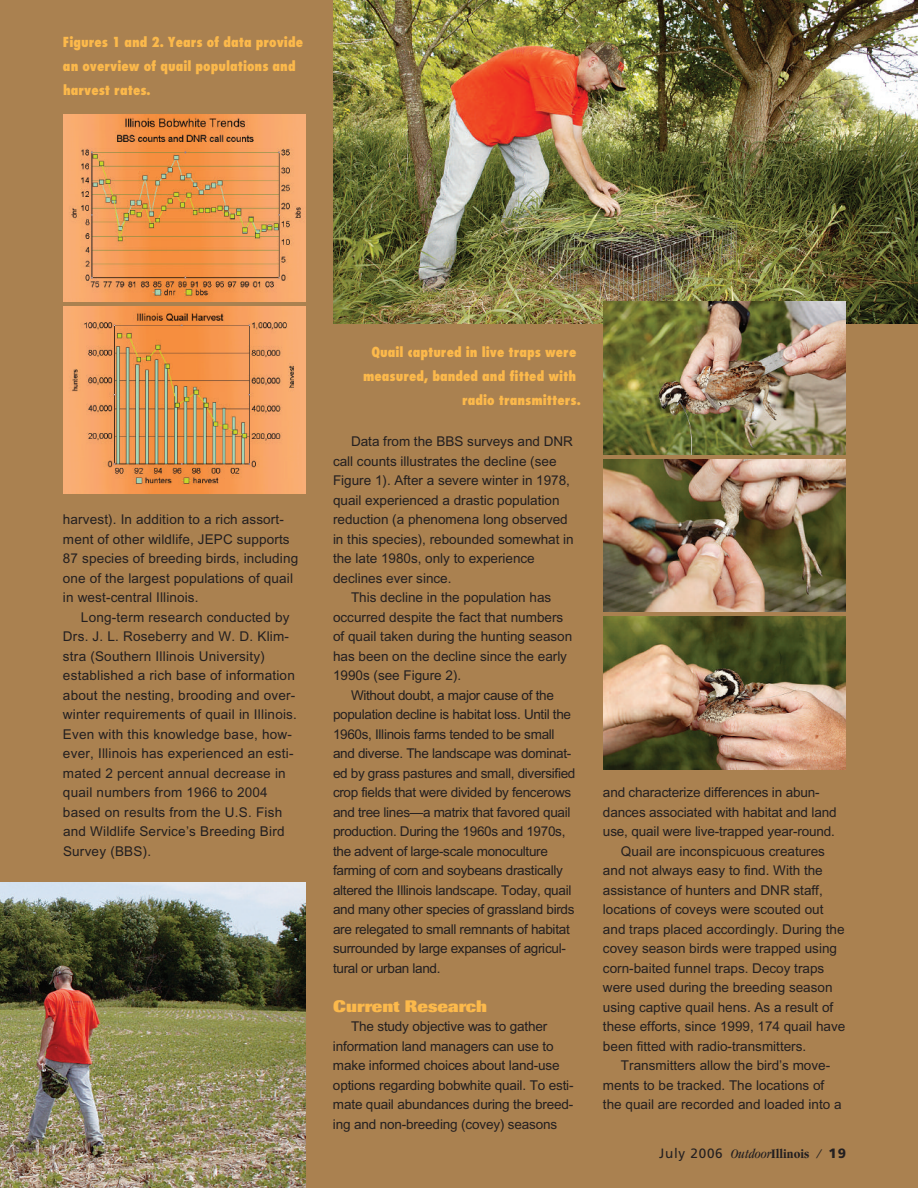
<style>
.page{position:relative;width:918px;height:1188px;background:#aa8150}
.page>*{position:absolute;margin:0;border:0;box-sizing:border-box;transform-origin:0 0}
.t1{font:800 16.5px "Imago";color:#fcb94b;scale:1.06 1}
.t2{font:13.5px/19.5px "Arial";color:#231f20}
.t3{font:13.5px "Arial";letter-spacing:-.02em;color:#231f20}
.t4{font:800 condensed 13.5px/24px "Futura";color:#fcb94b}
.t5{font:13.5px "Frutiger";letter-spacing:.055em;color:#231f20}
.s1{font-family:"Garamond";font-style:italic;font-stretch:condensed}
.s2{font-family:"Garamond";font-weight:700;font-stretch:condensed}
.s3{font-weight:900}
</style>
<div class="page">
<img style="left:63px;top:114px;width:243px;height:188px">
<img style="left:63px;top:306px;width:243px;height:188px">
<img style="left:0;top:882px;width:306px;height:306px">
<img style="left:333px;top:0;width:585px;height:324px">
<img style="left:603px;top:302px;width:243px;height:152px">
<img style="left:603px;top:459px;width:243px;height:153px">
<img style="left:603px;top:616px;width:243px;height:154px">
<p class="t4" style="left:63px;top:31px;width:242px">Figures 1 and 2. Years of data provide an overview of quail populations and harvest rates.</p>
<p class="t2" style="left:63px;top:511px;width:237px">harvest). In addition to a rich assort&shy;ment of other wildlife, JEPC supports 87 species of breeding birds, including one of the largest populations of quail in west-central Illinois.</p>
<p class="t2" style="left:63px;top:608px;width:236px;text-indent:18px">Long-term research conducted by Drs. J. L. Roseberry and W. D. Klim&shy;stra (Southern Illinois University) established a rich base of information about the nesting, brooding and over&shy;winter requirements of quail in Illinois.<br>Even with this knowledge base, how&shy;ever, Illinois has experienced an esti&shy;mated 2 percent annual decrease in quail numbers from 1966 to 2004 based on results from the U.S. Fish and Wildlife Service’s Breeding Bird Survey (BBS).</p>
<p class="t4" style="left:371px;top:341px;width:206px">Quail captured in live traps were</p>
<p class="t4" style="left:363px;top:365px;width:215px">measured, banded and fitted with</p>
<p class="t4" style="left:462px;top:389px;width:120px">radio transmitters.</p>
<p class="t2" style="left:351px;top:433px;width:224px">Data from the BBS surveys and DNR</p>
<p class="t2" style="left:333px;top:452px;width:225px">call counts illustrates the decline (see</p>
<p class="t2" style="left:333px;top:472px;width:239px">Figure 1). After a severe winter in 1978,</p>
<p class="t2" style="left:333px;top:491px;width:228px">quail experienced a drastic population</p>
<p class="t2" style="left:333px;top:511px;width:236px">reduction (a phenomena long observed</p>
<p class="t2" style="left:333px;top:530px;width:242px">in this species), rebounded somewhat in</p>
<p class="t2" style="left:333px;top:550px;width:203px">the late 1980s, only to experience</p>
<p class="t2" style="left:333px;top:569px;width:120px">declines ever since.</p>
<p class="t2" style="left:351px;top:589px;width:202px">This decline in the population has</p>
<p class="t2" style="left:333px;top:608px;width:232px">occurred despite the fact that numbers</p>
<p class="t2" style="left:333px;top:628px;width:241px">of quail taken during the hunting season</p>
<p class="t2" style="left:333px;top:647px;width:236px">has been on the decline since the early</p>
<p class="t2" style="left:333px;top:667px;width:130px">1990s (see Figure 2).</p>
<p class="t3" style="left:351px;top:690px;width:204px">Without doubt, a major cause of the</p>
<p class="t3" style="left:333px;top:709px;width:240px">population decline is habitat loss. Until the</p>
<p class="t3" style="left:333px;top:729px;width:223px">1960s, Illinois farms tended to be small</p>
<p class="t3" style="left:333px;top:748px;width:240px">and diverse. The landscape was dominat-</p>
<p class="t3" style="left:333px;top:768px;width:244px">ed by grass pastures and small, diversified</p>
<p class="t3" style="left:333px;top:787px;width:240px">crop fields that were divided by fencerows</p>
<p class="t3" style="left:333px;top:807px;width:239px">and tree lines—a matrix that favored quail</p>
<p class="t3" style="left:333px;top:826px;width:234px">production. During the 1960s and 1970s,</p>
<p class="t3" style="left:333px;top:846px;width:217px">the advent of large-scale monoculture</p>
<p class="t3" style="left:333px;top:865px;width:231px">farming of corn and soybeans drastically</p>
<p class="t3" style="left:333px;top:885px;width:240px">altered the Illinois landscape. Today, quail</p>
<p class="t3" style="left:333px;top:904px;width:243px">and many other species of grassland birds</p>
<p class="t3" style="left:333px;top:924px;width:238px">are relegated to small remnants of habitat</p>
<p class="t3" style="left:333px;top:943px;width:234px">surrounded by large expanses of agricul-</p>
<p class="t3" style="left:333px;top:963px;width:109px">tural or urban land.</p>
<p class="t1" style="left:333px;top:1000px;width:147px">Current Research</p>
<p class="t2" style="left:333px;top:1018px;width:242px;text-indent:18px">The study objective was to gather information land managers can use to make informed choices about land-use options regarding bobwhite quail. To esti&shy;mate quail abundances during the breed&shy;ing and non-breeding (covey) seasons</p>
<p class="t2" style="left:603px;top:784px;width:218px">and characterize differences in abun-</p>
<p class="t2" style="left:603px;top:803px;width:235px">dances associated with habitat and land</p>
<p class="t2" style="left:603px;top:823px;width:233px">use, quail were live-trapped year-round.</p>
<p class="t2" style="left:621px;top:842px;width:206px">Quail are inconspicuous creatures</p>
<p class="t2" style="left:603px;top:862px;width:221px">and not always easy to find. With the</p>
<p class="t2" style="left:603px;top:881px;width:221px">assistance of hunters and DNR staff,</p>
<p class="t2" style="left:603px;top:901px;width:222px">locations of coveys were scouted out</p>
<p class="t2" style="left:603px;top:920px;width:243px">and traps placed accordingly. During the</p>
<p class="t2" style="left:603px;top:940px;width:236px">covey season birds were trapped using</p>
<p class="t2" style="left:603px;top:959px;width:223px">corn-baited funnel traps. Decoy traps</p>
<p class="t2" style="left:603px;top:979px;width:231px">were used during the breeding season</p>
<p class="t2" style="left:603px;top:998px;width:232px">using captive quail hens. As a result of</p>
<p class="t2" style="left:603px;top:1018px;width:244px">these efforts, since 1999, 174 quail have</p>
<p class="t2" style="left:603px;top:1037px;width:205px">been fitted with radio-transmitters.</p>
<p class="t2" style="left:621px;top:1057px;width:211px">Transmitters allow the bird’s move-</p>
<p class="t2" style="left:603px;top:1076px;width:223px">ments to be tracked. The locations of</p>
<p class="t2" style="left:603px;top:1096px;width:240px">the quail are recorded and loaded into a</p>
<p class="t5" style="left:659px;top:1148px;width:188px">July 2006 <span class="s1">Outdoor</span><span class="s2">Illinois</span> <span class="s1">/</span> <span class="s3">19</span></p>
</div>
